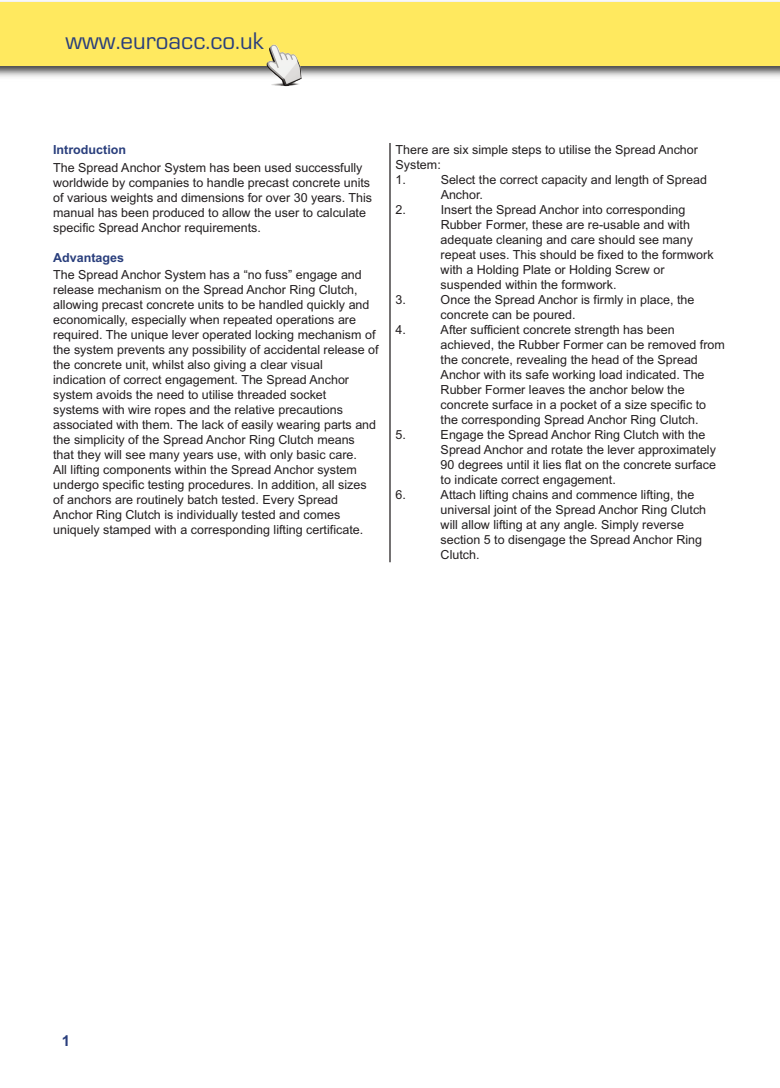
<style>
.page{position:relative;width:780px;height:1088px;background:#fff}
.page>*{position:absolute;margin:0;border:0;box-sizing:border-box;transform-origin:0 0}
.t1{font:25px "Eurostile";color:#293e7c}
.t2{font:700 15px "Arial";color:#293e7c}
.t3{font:12.5px/15px "Arial";color:#231f20}
.t4{font:700 12.5px "Arial";color:#293e7c}
</style>
<div class="page">
<img style="left:0;top:1px;width:780px;height:76px">
<div style="left:0;top:2px;width:780px;height:64px;background:#ffe95f"></div>
<img style="left:267px;top:45px;width:35px;height:41px">
<hr style="left:389px;top:143px;width:1px;height:419px;background:#231f20">
<h1 class="t1" style="left:65px;top:26px;width:199px">www.euroacc.co.uk</h1>
<p class="t4" style="left:53px;top:143px;width:74px">Introduction</p>
<p class="t3" style="left:53px;top:160px;width:320px">The Spread Anchor System has been used successfully worldwide by companies to handle precast concrete units of various weights and dimensions for over 30 years. This manual has been produced to allow the user to calculate specific Spread Anchor requirements.</p>
<p class="t4" style="left:53px;top:250px;width:72px">Advantages</p>
<p class="t3" style="left:53px;top:268px;width:327px">The Spread Anchor System has a “no fuss” engage and release mechanism on the Spread Anchor Ring Clutch, allowing precast concrete units to be handled quickly and economically, especially when repeated operations are required. The unique lever operated locking mechanism of the system prevents any possibility of accidental release of the concrete unit, whilst also giving a clear visual indication of correct engagement. The Spread Anchor system avoids the need to utilise threaded socket<br>systems with wire ropes and the relative precautions associated with them. The lack of easily wearing parts and the simplicity of the Spread Anchor Ring Clutch means that they will see many years use, with only basic care.<br>All lifting components within the Spread Anchor system undergo specific testing procedures. In addition, all sizes of anchors are routinely batch tested. Every Spread Anchor Ring Clutch is individually tested and comes uniquely stamped with a corresponding lifting certificate.</p>
<p class="t3" style="left:395px;top:143px;width:304px">There are six simple steps to utilise the Spread Anchor<br>System:<br>1.</p>
<p class="t3" style="left:440px;top:173px;width:268px">Select the correct capacity and length of Spread<br>Anchor.</p>
<p class="t3" style="left:395px;top:203px;width:12px">2.</p>
<p class="t3" style="left:440px;top:203px;width:274px">Insert the Spread Anchor into corresponding Rubber Former, these are re-usable and with adequate cleaning and care should see many repeat uses. This should be fixed to the formwork with a Holding Plate or Holding Screw or suspended within the formwork.</p>
<p class="t3" style="left:395px;top:293px;width:12px">3.</p>
<p class="t3" style="left:440px;top:293px;width:255px">Once the Spread Anchor is firmly in place, the concrete can be poured.</p>
<p class="t3" style="left:395px;top:323px;width:12px">4.</p>
<p class="t3" style="left:440px;top:323px;width:286px">After sufficient concrete strength has been achieved, the Rubber Former can be removed from the concrete, revealing the head of the Spread Anchor with its safe working load indicated. The Rubber Former leaves the anchor below the concrete surface in a pocket of a size specific to the corresponding Spread Anchor Ring Clutch.</p>
<p class="t3" style="left:395px;top:428px;width:12px">5.</p>
<p class="t3" style="left:440px;top:428px;width:277px">Engage the Spread Anchor Ring Clutch with the Spread Anchor and rotate the lever approximately 90 degrees until it lies flat on the concrete surface to indicate correct engagement.</p>
<p class="t3" style="left:395px;top:488px;width:12px">6.</p>
<p class="t3" style="left:440px;top:488px;width:267px">Attach lifting chains and commence lifting, the universal joint of the Spread Anchor Ring Clutch will allow lifting at any angle. Simply reverse section 5 to disengage the Spread Anchor Ring Clutch.</p>
<p class="t2" style="left:62px;top:1032px;width:10px">1</p>
</div>
